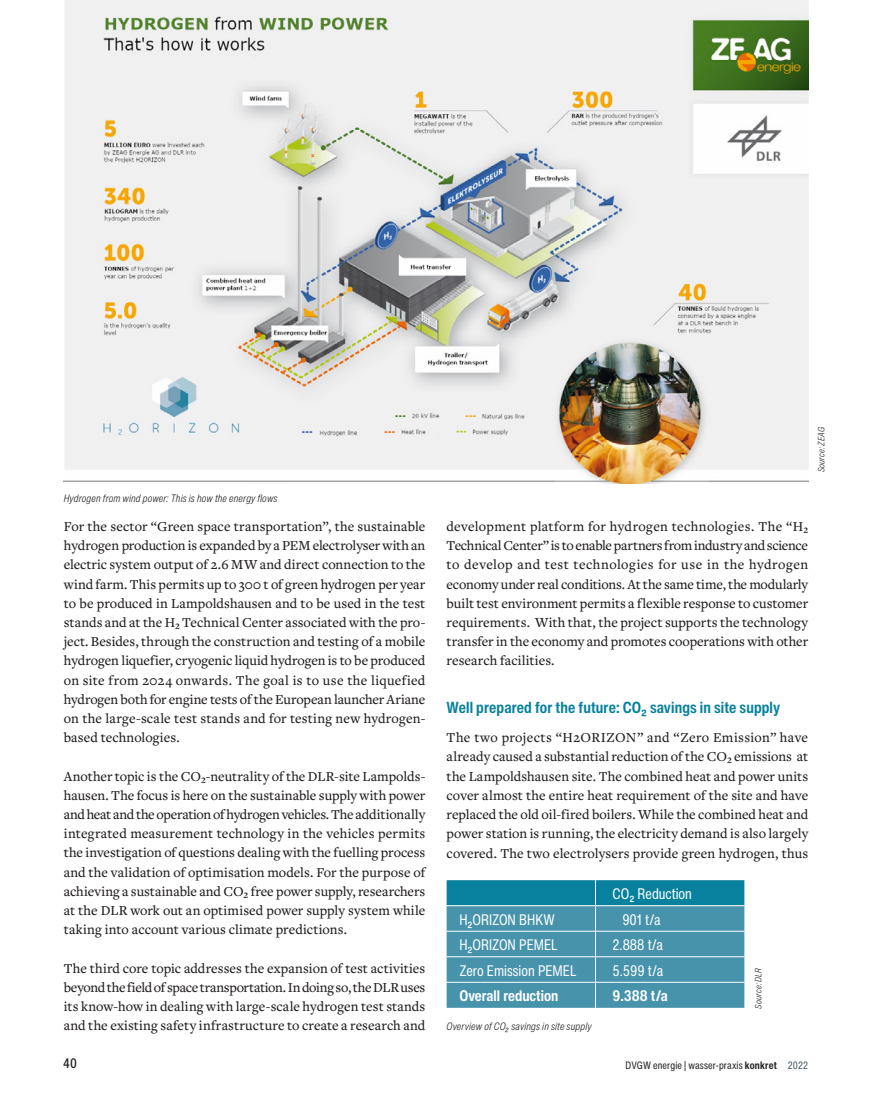
<style>
.page{position:relative;width:872px;height:1106px;background:#fff}
.page>*{position:absolute;margin:0;border:0;box-sizing:border-box;transform-origin:0 0}
.t1{font:700 condensed 15.75px "Helvetica Now Text";letter-spacing:.005em;color:#07819d}
.t2{font:condensed 15px "Helvetica Now Text";color:#fff}
.t3{font:700 condensed 15px "Helvetica Now Text";color:#fff}
.t4{font:500 14.25px/19.2px "Freight Text Pro";letter-spacing:.005em;color:#231f20;text-align:justify}
.t5{font:500 condensed 13.5px "Helvetica Now Text";color:#231f20}
.t6{font:italic 300 condensed 10.5px "Helvetica Now Text";letter-spacing:.015em;color:#231f20}
.t7{font:condensed 10.5px "Helvetica Now Text";letter-spacing:.015em;color:#231f20}
.t8{font:italic 300 condensed 9px "Helvetica Now Text";letter-spacing:.02em;color:#231f20}
.s1{font-weight:700}
.s2{color:#45555d}
</style>
<div class="page">
<img style="left:64px;top:0;width:744px;height:483px">
<svg style="left:446px;top:880px;width:298px;height:127px;background:#4092ab"></svg>
<hr style="left:446px;top:905px;width:149px;height:1px;background:#fff">
<hr style="left:595px;top:905px;width:149px;height:1px;background:#fff">
<p class="t6" style="left:64px;top:491px;width:215px">Hydrogen from wind power: This is how the energy flows</p>
<p class="t4" style="left:64px;top:516px;width:363px">For the sector “Green space transportation”, the sustainable hydrogen production is expanded by a PEM electrolyser with an electric system output of 2.6 MW and direct connection to the wind farm. This permits up to 300 t of green hydrogen per year to be produced in Lampoldshausen and to be used in the test stands and at the H₂ Technical Center associated with the pro&shy;ject. Besides, through the construction and testing of a mobile hydrogen liquefier, cryogenic liquid hydrogen is to be produced on site from 2024 onwards. The goal is to use the liquefied hydrogen both for engine tests of the European launcher Ariane on the large-scale test stands and for testing new hydrogen&shy;based technologies.</p>
<p class="t4" style="left:64px;top:766px;width:363px">Another topic is the CO₂-neutrality of the DLR-site Lampolds&shy;hausen. The focus is here on the sustainable supply with power and heat and the operation of hydrogen vehicles. The additionally integrated measurement technology in the vehicles permits the investigation of questions dealing with the fuelling process and the validation of optimisation models. For the purpose of achieving a sustainable and CO₂ free power supply, researchers at the DLR work out an optimised power supply system while taking into account various climate predictions.</p>
<p class="t4" style="left:64px;top:958px;width:363px">The third core topic addresses the expansion of test activities beyond the field of space transportation. In doing so, the DLR uses its know-how in dealing with large-scale hydrogen test stands and the existing safety infrastructure to create a research and</p>
<p class="t8" style="left:815px;top:472px;width:47px;rotate:-90deg">Source: ZEAG</p>
<p class="t4" style="left:446px;top:516px;width:363px">development platform for hydrogen technologies. The “H₂<br>Technical Center” is to enable partners from industry and science to develop and test technologies for use in the hydrogen economy under real conditions. At the same time, the modularly built test environment permits a flexible response to customer requirements. With that, the project supports the technology transfer in the economy and promotes cooperations with other research facilities.</p>
<p class="t1" style="left:446px;top:697px;width:335px">Well prepared for the future: CO₂ savings in site supply</p>
<p class="t4" style="left:446px;top:727px;width:363px">The two projects “H2ORIZON” and “Zero Emission” have already caused a substantial reduction of the CO₂ emissions at the Lampoldshausen site. The combined heat and power units cover almost the entire heat requirement of the site and have replaced the old oil-fired boilers. While the combined heat and power station is running, the electricity demand is also largely covered. The two electrolysers provide green hydrogen, thus</p>
<p class="t2" style="left:612px;top:884px;width:81px">CO₂ Reduction</p>
<p class="t2" style="left:459px;top:909px;width:97px">H₂ORIZON BHKW</p>
<p class="t2" style="left:622px;top:909px;width:40px">901 t/a</p>
<p class="t2" style="left:459px;top:935px;width:100px">H₂ORIZON PEMEL</p>
<p class="t2" style="left:612px;top:935px;width:52px">2.888 t/a</p>
<p class="t2" style="left:459px;top:960px;width:119px">Zero Emission PEMEL</p>
<p class="t2" style="left:612px;top:960px;width:52px">5.599 t/a</p>
<p class="t3" style="left:459px;top:986px;width:101px">Overall reduction</p>
<p class="t3" style="left:612px;top:986px;width:57px">9.388 t/a</p>
<p class="t6" style="left:446px;top:1019px;width:146px">Overview of CO₂ savings in site supply</p>
<p class="t8" style="left:752px;top:1008px;width:42px;rotate:-90deg">Source: DLR</p>
<p class="t5" style="left:63px;top:1054px;width:15px">40</p>
<p class="t7" style="left:625px;top:1058px;width:184px">DVGW energie | wasser-praxis <span class="s1">konkret</span> <span class="s2">2022</span></p>
</div>
